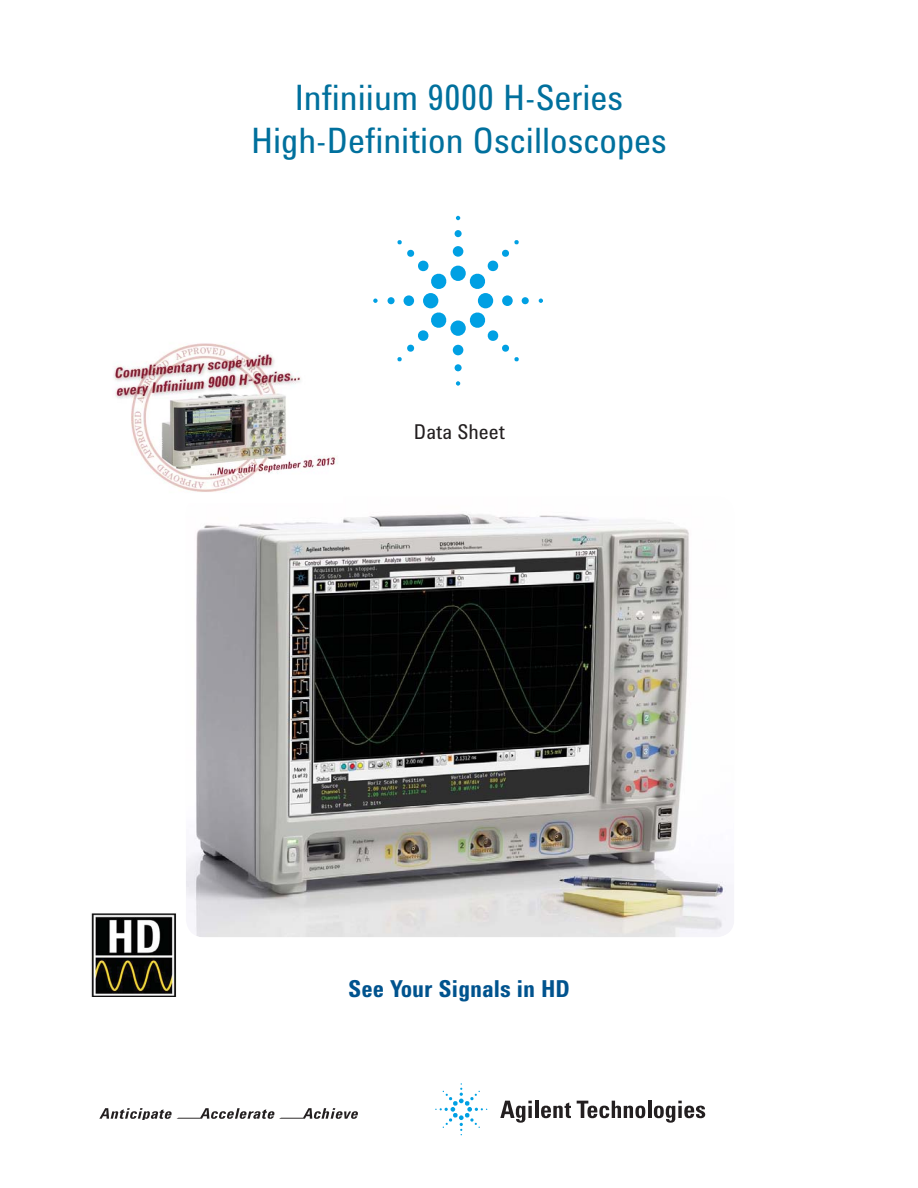
<style>
.page{position:relative;width:918px;height:1188px;background:#fff}
.page>*{position:absolute;margin:0;border:0;box-sizing:border-box;transform-origin:0 0}
.t1{font:36px/43.2px "Agilent Condensed CFF";color:#00709d;text-align:center}
.t2{font:700 24px "Agilent Condensed CFF";color:#00538e}
.t3{font:21px "Agilent Condensed CFF";color:#231f20}
</style>
<div class="page">
<div style="left:450px;top:266px;width:16px;height:15px;background:#00a0e3;border-radius:50%"></div>
<div style="left:453px;top:246px;width:10px;height:11px;background:#00a0e3;border-radius:50%"></div>
<div style="left:455px;top:230px;width:7px;height:7px;background:#00a0e3;border-radius:50%"></div>
<svg style="left:456px;top:216px;width:4px;height:4px"></svg>
<div style="left:478px;top:293px;width:15px;height:15px;background:#00a0e3;border-radius:50%"></div>
<div style="left:502px;top:295px;width:11px;height:11px;background:#00a0e3;border-radius:50%"></div>
<div style="left:522px;top:297px;width:7px;height:7px;background:#00a0e3;border-radius:50%"></div>
<svg style="left:539px;top:299px;width:4px;height:4px"></svg>
<div style="left:450px;top:320px;width:16px;height:16px;background:#00a0e3;border-radius:50%"></div>
<div style="left:453px;top:345px;width:10px;height:10px;background:#00a0e3;border-radius:50%"></div>
<div style="left:455px;top:364px;width:7px;height:7px;background:#00a0e3;border-radius:50%"></div>
<svg style="left:456px;top:381px;width:4px;height:5px"></svg>
<div style="left:423px;top:293px;width:15px;height:15px;background:#00a0e3;border-radius:50%"></div>
<div style="left:404px;top:295px;width:10px;height:11px;background:#00a0e3;border-radius:50%"></div>
<div style="left:388px;top:297px;width:7px;height:7px;background:#00a0e3;border-radius:50%"></div>
<svg style="left:373px;top:299px;width:5px;height:4px"></svg>
<svg style="left:469px;top:240px;width:50px;height:49px"></svg>
<svg style="left:469px;top:312px;width:50px;height:50px"></svg>
<svg style="left:397px;top:312px;width:50px;height:50px"></svg>
<svg style="left:397px;top:240px;width:50px;height:49px"></svg>
<img style="left:186px;top:496px;width:548px;height:441px;border-radius:18px">
<img style="left:91px;top:913px;width:86px;height:84px">
<img style="left:113px;top:343px;width:229px;height:160px">
<svg style="left:99px;top:1108px;width:259px;height:11px"></svg>
<svg style="left:500px;top:1101px;width:32px;height:22px"></svg>
<svg style="left:528px;top:1106px;width:4px;height:12px"></svg>
<hr style="left:535px;top:1101px;width:3px;height:17px;background:#231f20">
<svg style="left:541px;top:1102px;width:30px;height:16px"></svg>
<svg style="left:577px;top:1101px;width:68px;height:17px"></svg>
<hr style="left:648px;top:1101px;width:3px;height:17px;background:#231f20">
<svg style="left:654px;top:1101px;width:51px;height:22px"></svg>
<svg style="left:435px;top:1083px;width:52px;height:52px"></svg>
<p class="t1" style="left:251px;top:80px;width:417px">Infiniium 9000 H-Series<br>High-Definition Oscilloscopes</p>
<p class="t3" style="left:414px;top:424px;width:93px">Data Sheet</p>
<p class="t2" style="left:348px;top:980px;width:223px">See Your Signals in HD</p>
</div>
